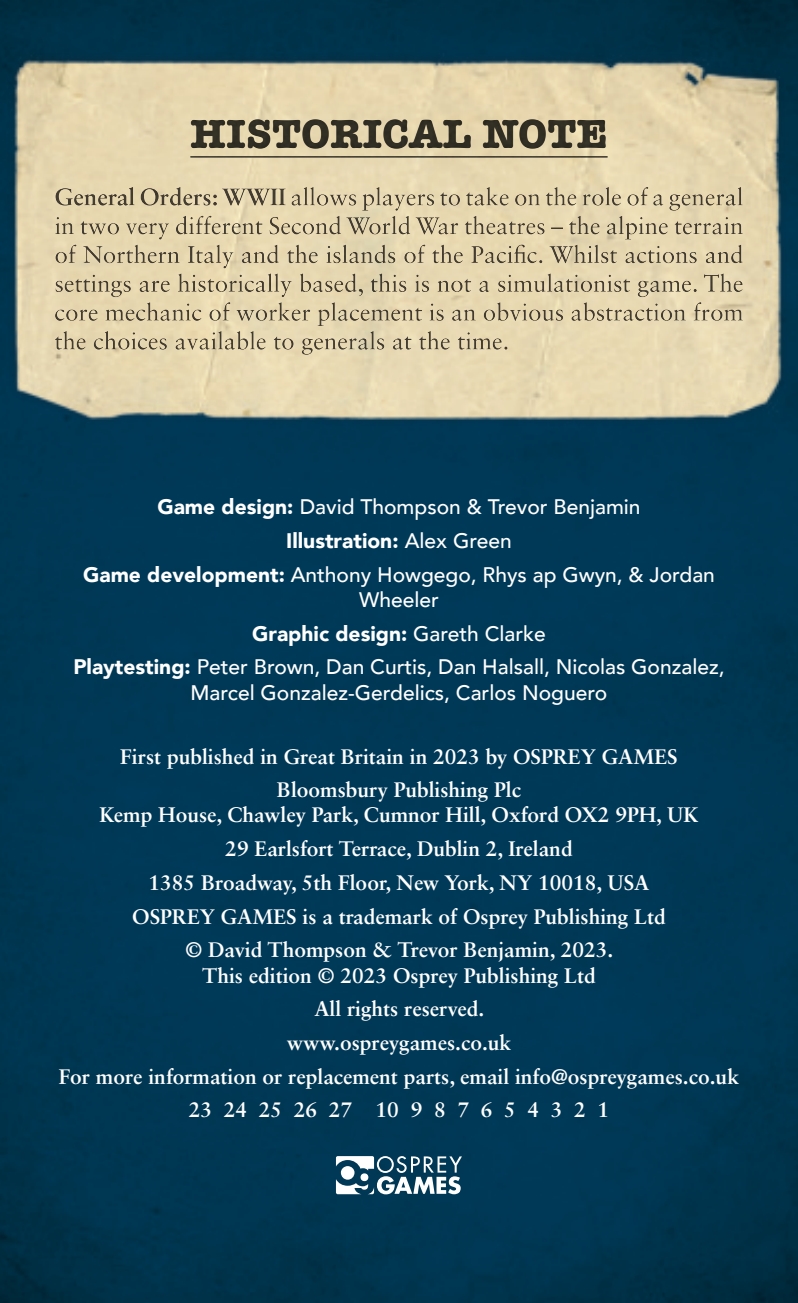
<style>
.page{position:relative;width:798px;height:1303px;background:#fff}
.page>*{position:absolute;margin:0;border:0;box-sizing:border-box;transform-origin:0 0}
.t1{font:700 42px "American Typewriter";color:#040503}
.t2{font:700 21px/33.6px "Sabon LT Std";color:#fff;text-align:center}
.t3{font:500 21px/33.6px "Avenir";color:#fff;text-align:center}
.s1{font-weight:900}
</style>
<div class="page">
<img style="left:0;top:0;width:798px;height:1303px">
<img style="left:3px;top:35px;width:792px;height:390px">
<svg style="left:336px;top:1156px;width:126px;height:38px"></svg>
<svg style="left:48px;top:112px;width:702px;height:244px;background:#d9caa6"></svg>
<svg style="left:382px;top:0;width:34px;height:1px"></svg>
<svg style="left:382px;top:1302px;width:34px;height:1px"></svg>
<h1 class="t1" style="left:190px;top:109px;width:419px">HISTORICAL NOTE</h1>
<p class="t3" style="left:83px;top:492px;width:633px"><span class="s1">Game design:</span> David Thompson &amp; Trevor Benjamin<br><span class="s1">Illustration:</span> Alex Green<br><span class="s1">Game development:</span> Anthony Howgego, Rhys ap Gwyn, &amp; Jordan</p>
<p class="t3" style="left:73px;top:585px;width:653px">Wheeler<br><span class="s1">Graphic design:</span> Gareth Clarke<br><span class="s1">Playtesting:</span> Peter Brown, Dan Curtis, Dan Halsall, Nicolas Gonzalez,</p>
<p class="t3" style="left:191px;top:678px;width:418px">Marcel Gonzalez-Gerdelics, Carlos Noguero</p>
<p class="t2" style="left:120px;top:741px;width:559px">First published in Great Britain in 2023 by OSPREY GAMES<br>Bloomsbury Publishing Plc</p>
<p class="t2" style="left:99px;top:800px;width:601px">Kemp House, Chawley Park, Cumnor Hill, Oxford OX2 9PH, UK 29 Earlsfort Terrace, Dublin 2, Ireland<br>1385 Broadway, 5th Floor, New York, NY 10018, USA<br>OSPREY GAMES is a trademark of Osprey Publishing Ltd<br>© David Thompson &amp; Trevor Benjamin, 2023.</p>
<p class="t2" style="left:59px;top:960px;width:681px">This edition © 2023 Osprey Publishing Ltd<br>All rights reserved.<br>www.ospreygames.co.uk<br>For more information or replacement parts, email info@ospreygames.co.uk 23 24 25 26 27 10 9 8 7 6 5 4 3 2 1</p>
</div>
